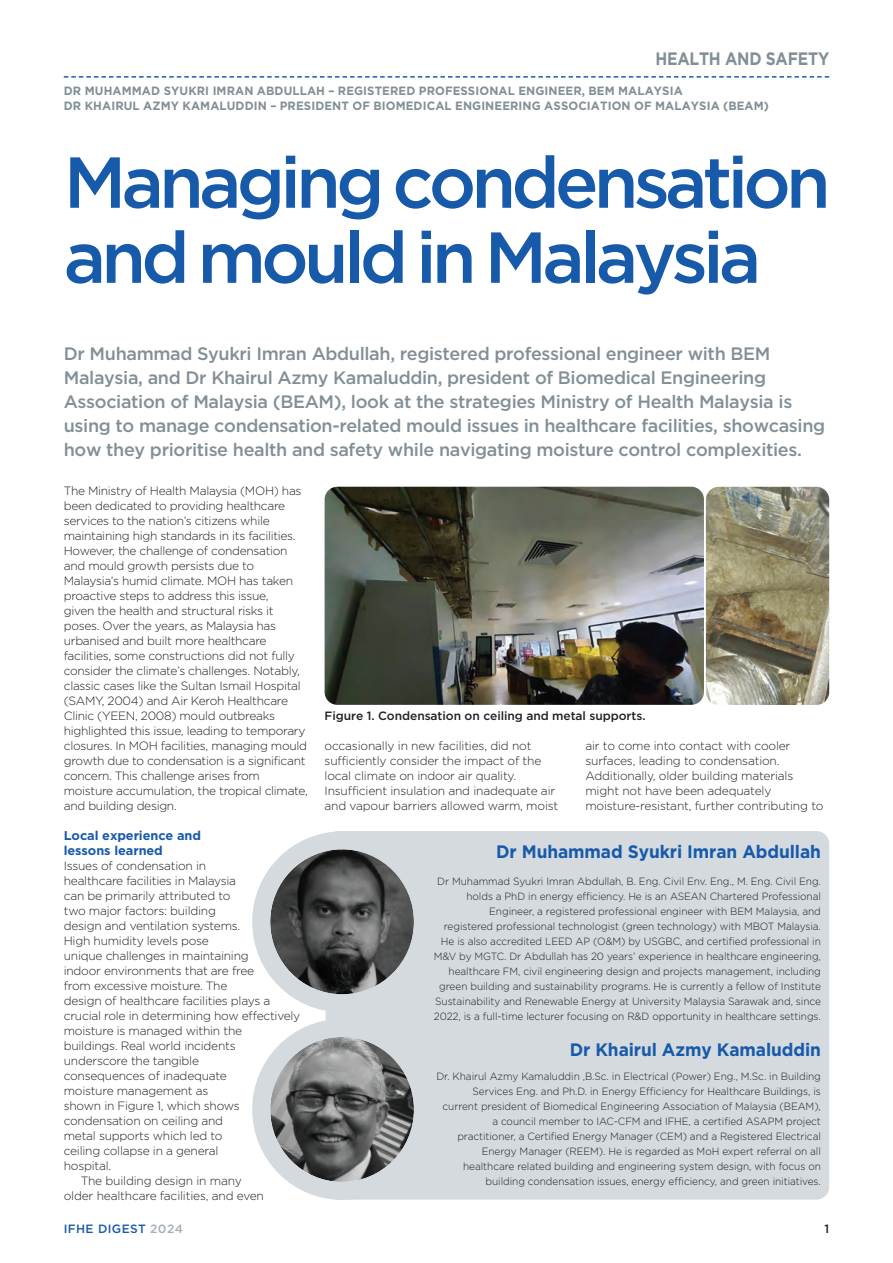
<style>
.page{position:relative;width:893px;height:1263px;background:#fff}
.page>*{position:absolute;margin:0;border:0;box-sizing:border-box;transform-origin:0 0}
.t1{font:500 72px/75px "Gotham";letter-spacing:-.065em;color:#185aaa}
.t2{font:500 18px/24px "Gotham";letter-spacing:-.02em;color:#828f96}
.t3{font:700 18px "Gotham";letter-spacing:-.005em;color:#185aaa;scale:.96 1}
.t4{font:700 18px "Gotham";letter-spacing:-.015em;color:#828f96;scale:.87 1}
.t5{font:700 12.75px/15px "Gotham";letter-spacing:-.005em;color:#185aaa}
.t6{font:300 12px/15px "Gotham";letter-spacing:-.025em;color:#231f20}
.t7{font:700 12px/15px "Gotham";letter-spacing:.01em;color:#828f96;scale:.96 1}
.t8{font:500 12px "Gotham";letter-spacing:-.005em;color:#231f20}
.t9{font:500 12px "Gotham";letter-spacing:.03em;color:#185aaa}
.t10{font:300 10.5px/15px "Gotham";letter-spacing:-.005em;color:#231f20;text-align:right;scale:.96 1}
.s1{color:#a4aeb6}
</style>
<div class="page">
<svg style="left:64px;top:76px;width:765px;height:2px"></svg>
<div style="left:326px;top:831px;width:503px;height:368px;background:#d4dade;border-radius:13px"></div>
<svg style="left:252px;top:1019px;width:180px;height:181px"></svg>
<svg style="left:252px;top:831px;width:162px;height:181px"></svg>
<img style="left:325px;top:487px;width:378px;height:217px;border-radius:13px">
<img style="left:706px;top:487px;width:123px;height:218px;border-radius:13px">
<h2 class="t4" style="left:655px;top:48px;width:201px">HEALTH AND SAFETY</h2>
<p class="t7" style="left:64px;top:83px;width:736px">DR MUHAMMAD SYUKRI IMRAN ABDULLAH – REGISTERED PROFESSIONAL ENGINEER, BEM MALAYSIA<br>DR KHAIRUL AZMY KAMALUDDIN – PRESIDENT OF BIOMEDICAL ENGINEERING ASSOCIATION OF MALAYSIA (BEAM)</p>
<h1 class="t1" style="left:64px;top:143px;width:768px">Managing condensation and mould in Malaysia</h1>
<p class="t2" style="left:64px;top:341px;width:763px">Dr Muhammad Syukri Imran Abdullah, registered professional engineer with BEM Malaysia, and Dr Khairul Azmy Kamaluddin, president of Biomedical Engineering Association of Malaysia (BEAM), look at the strategies Ministry of Health Malaysia is using to manage condensation-related mould issues in healthcare facilities, showcasing how they prioritise health and safety while navigating moisture control complexities.</p>
<p class="t6" style="left:64px;top:483px;width:246px">The Ministry of Health Malaysia (MOH) has been dedicated to providing healthcare services to the nation’s citizens while maintaining high standards in its facilities.<br>However, the challenge of condensation and mould growth persists due to Malaysia’s humid climate. MOH has taken proactive steps to address this issue,<br>given the health and structural risks it poses. Over the years, as Malaysia has urbanised and built more healthcare facilities, some constructions did not fully consider the climate’s challenges. Notably, classic cases like the Sultan Ismail Hospital (SAMY, 2004) and Air Keroh Healthcare Clinic (YEEN, 2008) mould outbreaks highlighted this issue, leading to temporary closures. In MOH facilities, managing mould growth due to condensation is a significant concern. This challenge arises from moisture accumulation, the tropical climate, and building design.</p>
<p class="t5" style="left:64px;top:827px;width:139px">Local experience and lessons learned</p>
<p class="t6" style="left:64px;top:858px;width:144px">Issues of condensation in</p>
<p class="t6" style="left:64px;top:873px;width:174px">healthcare facilities in Malaysia</p>
<p class="t6" style="left:64px;top:888px;width:168px">can be primarily attributed to</p>
<p class="t6" style="left:64px;top:903px;width:154px">two major factors: building</p>
<p class="t6" style="left:64px;top:918px;width:178px">design and ventilation systems.</p>
<p class="t6" style="left:64px;top:933px;width:147px">High humidity levels pose</p>
<p class="t6" style="left:64px;top:948px;width:186px">unique challenges in maintaining</p>
<p class="t6" style="left:64px;top:963px;width:192px">indoor environments that are free</p>
<p class="t6" style="left:64px;top:978px;width:165px">from excessive moisture. The</p>
<p class="t6" style="left:64px;top:993px;width:208px">design of healthcare facilities plays a</p>
<p class="t6" style="left:64px;top:1008px;width:238px">crucial role in determining how effectively</p>
<p class="t6" style="left:64px;top:1023px;width:180px">moisture is managed within the</p>
<p class="t6" style="left:64px;top:1038px;width:173px">buildings. Real world incidents</p>
<p class="t6" style="left:64px;top:1053px;width:137px">underscore the tangible</p>
<p class="t6" style="left:64px;top:1068px;width:165px">consequences of inadequate</p>
<p class="t6" style="left:64px;top:1083px;width:146px">moisture management as</p>
<p class="t6" style="left:64px;top:1098px;width:177px">shown in Figure 1, which shows</p>
<p class="t6" style="left:64px;top:1113px;width:161px">condensation on ceiling and</p>
<p class="t6" style="left:64px;top:1128px;width:160px">metal supports which led to</p>
<p class="t6" style="left:64px;top:1143px;width:156px">ceiling collapse in a general</p>
<p class="t6" style="left:64px;top:1158px;width:49px">hospital.</p>
<p class="t6" style="left:81px;top:1173px;width:163px">The building design in many</p>
<p class="t6" style="left:64px;top:1188px;width:202px">older healthcare facilities, and even</p>
<p class="t8" style="left:325px;top:709px;width:322px">Figure 1. Condensation on ceiling and metal supports.</p>
<p class="t6" style="left:325px;top:738px;width:235px">occasionally in new facilities, did not sufficiently consider the impact of the local climate on indoor air quality.<br>Insufficient insulation and inadequate air and vapour barriers allowed warm, moist</p>
<p class="t6" style="left:585px;top:738px;width:240px">air to come into contact with cooler surfaces, leading to condensation.<br>Additionally, older building materials might not have been adequately moisture-resistant, further contributing to</p>
<h2 class="t3" style="left:496px;top:841px;width:340px">Dr Muhammad Syukri Imran Abdullah</h2>
<p class="t10" style="left:434px;top:874px;width:405px">Dr Muhammad Syukri Imran Abdullah, B. Eng. Civil Env. Eng., M. Eng. Civil Eng. holds a PhD in energy efficiency. He is an ASEAN Chartered Professional Engineer, a registered professional engineer with BEM Malaysia, and<br>registered professional technologist (green technology) with MBOT Malaysia.<br>He is also accredited LEED AP (O&amp;M) by USGBC, and certified professional in M&amp;V by MGTC. Dr Abdullah has 20 years’ experience in healthcare engineering, healthcare FM, civil engineering design and projects management, including green building and sustainability programs. He is currently a fellow of Institute Sustainability and Renewable Energy at University Malaysia Sarawak and, since 2022, is a full-time lecturer focusing on R&amp;D opportunity in healthcare settings.</p>
<h2 class="t3" style="left:570px;top:1039px;width:263px">Dr Khairul Azmy Kamaluddin</h2>
<p class="t10" style="left:436px;top:1069px;width:402px">Dr. Khairul Azmy Kamaluddin ,B.Sc. in Electrical (Power) Eng., M.Sc. in Building Services Eng. and Ph.D. in Energy Efficiency for Healthcare Buildings, is current president of Biomedical Engineering Association of Malaysia (BEAM), a council member to IAC-CFM and IFHE, a certified ASAPM project practitioner, a Certified Energy Manager (CEM) and a Registered Electrical Energy Manager (REEM). He is regarded as MoH expert referral on all healthcare related building and engineering system design, with focus on building condensation issues, energy efficiency, and green initiatives.</p>
<p class="t9" style="left:64px;top:1222px;width:121px">IFHE DIGEST <span class="s1">2024</span></p>
<p class="t8" style="left:824px;top:1222px;width:6px">1</p>
</div>
